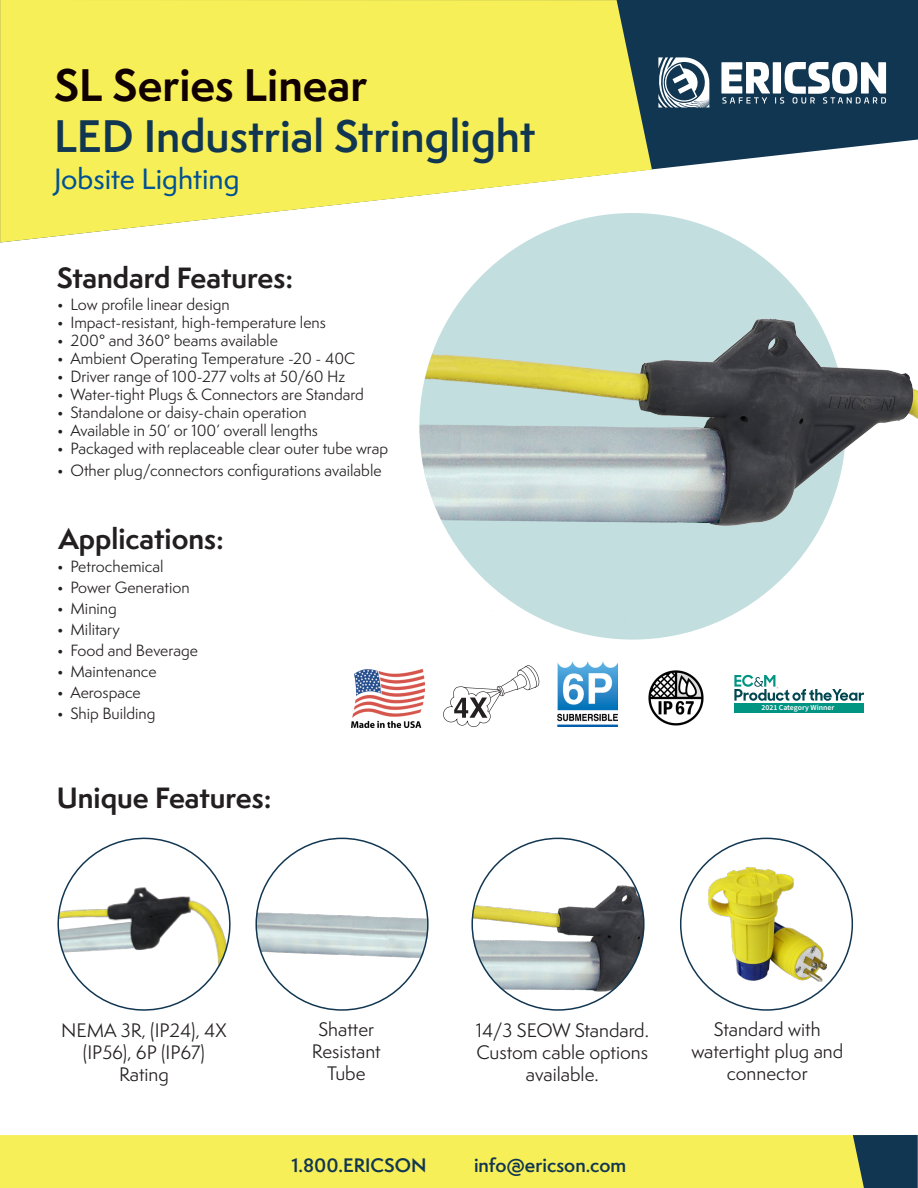
<style>
.page{position:relative;width:918px;height:1188px;background:#fff}
.page>*{position:absolute;margin:0;border:0;box-sizing:border-box;transform-origin:0 0}
.t1{font:600 42px "Semplicita Pro";color:#113651}
.t2{font:700 42px "Semplicita Pro";color:#100}
.t3{font:700 27px "Semplicita Pro";color:#231f20}
.t4{font:500 27px "Semplicita Pro";color:#005195}
.t5{font:18px/21.6px "Semplicita Pro";color:#231f20;text-align:center}
.t6{font:600 18px "Semplicita Pro";color:#113651}
.t7{font:15px "Semplicita Pro";color:#231f20}
.t8{font:600 7.65px "Source Sans Pro";color:#fff}
</style>
<div class="page">
<div style="left:0;top:1135px;width:853px;height:53px;background:#f7ef57"></div>
<svg style="left:652px;top:0;width:266px;height:215px;fill:#113651"></svg>
<svg style="left:658px;top:57px;width:51px;height:51px"></svg>
<svg style="left:721px;top:62px;width:165px;height:42px"></svg>
<svg style="left:0;top:0;width:652px;height:242px;background:#f3ed6a"></svg>
<svg style="left:853px;top:1135px;width:65px;height:53px;background:#254651"></svg>
<img style="left:420px;top:213px;width:426px;height:427px;border-radius:213px">
<img style="left:444px;top:215px;width:474px;height:397px">
<svg style="left:57px;top:837px;width:174px;height:174px"></svg>
<img style="left:472px;top:838px;width:172px;height:172px;border-radius:86px">
<img style="left:256px;top:838px;width:172px;height:134px">
<svg style="left:443px;top:665px;width:96px;height:62px"></svg>
<img style="left:352px;top:668px;width:72px;height:59px">
<img style="left:557px;top:661px;width:61px;height:66px">
<img style="left:649px;top:670px;width:55px;height:55px">
<svg style="left:734px;top:675px;width:130px;height:26px"></svg>
<div style="left:734px;top:703px;width:130px;height:10px;background:#009483"></div>
<img style="left:708px;top:868px;width:119px;height:114px">
<p class="t2" style="left:54px;top:54px;width:315px">SL Series Linear</p>
<p class="t1" style="left:54px;top:105px;width:483px">LED Industrial Stringlight</p>
<p class="t4" style="left:54px;top:159px;width:187px">Jobsite Lighting</p>
<p class="t3" style="left:57px;top:258px;width:238px">Standard Features:</p>
<p class="t7" style="left:57px;top:294px;width:174px">• Low profile linear design</p>
<p class="t7" style="left:57px;top:312px;width:271px">• Impact-resistant, high-temperature lens</p>
<p class="t7" style="left:57px;top:330px;width:222px">• 200° and 360° beams available</p>
<p class="t7" style="left:57px;top:348px;width:300px">• Ambient Operating Temperature -20 - 40C</p>
<p class="t7" style="left:57px;top:366px;width:290px">• Driver range of 100-277 volts at 50/60 Hz</p>
<p class="t7" style="left:57px;top:384px;width:308px">• Water-tight Plugs &amp; Connectors are Standard</p>
<p class="t7" style="left:57px;top:402px;width:251px">• Standalone or daisy-chain operation</p>
<p class="t7" style="left:57px;top:420px;width:263px">• Available in 50’ or 100’ overall lengths</p>
<p class="t7" style="left:57px;top:438px;width:333px">• Packaged with replaceable clear outer tube wrap</p>
<p class="t7" style="left:57px;top:459px;width:326px">• Other plug/connectors configurations available</p>
<p class="t3" style="left:58px;top:518px;width:167px">Applications:</p>
<p class="t7" style="left:57px;top:556px;width:108px">• Petrochemical</p>
<p class="t7" style="left:57px;top:577px;width:134px">• Power Generation</p>
<p class="t7" style="left:57px;top:598px;width:61px">• Mining</p>
<p class="t7" style="left:57px;top:619px;width:64px">• Military</p>
<p class="t7" style="left:57px;top:640px;width:143px">• Food and Beverage</p>
<p class="t7" style="left:57px;top:661px;width:101px">• Maintenance</p>
<p class="t7" style="left:57px;top:682px;width:85px">• Aerospace</p>
<p class="t7" style="left:57px;top:703px;width:100px">• Ship Building</p>
<p class="t3" style="left:57px;top:777px;width:216px">Unique Features:</p>
<p class="t8" style="left:761px;top:703px;width:74px">2021 Category Winner</p>
<p class="t5" style="left:61px;top:1020px;width:167px">NEMA 3R, (IP24), 4X (IP56), 6P (IP67)</p>
<p class="t5" style="left:119px;top:1063px;width:51px">Rating</p>
<p class="t5" style="left:319px;top:1019px;width:57px">Shatter</p>
<p class="t5" style="left:312px;top:1040px;width:70px">Resistant</p>
<p class="t5" style="left:327px;top:1062px;width:40px">Tube</p>
<p class="t5" style="left:476px;top:1020px;width:175px">14/3 SEOW Standard.<br>Custom cable options available.</p>
<p class="t5" style="left:691px;top:1019px;width:153px">Standard with watertight plug and connector</p>
<p class="t6" style="left:291px;top:1152px;width:137px">1.800.ERICSON</p>
<p class="t6" style="left:474px;top:1152px;width:154px">info@ericson.com</p>
</div>
